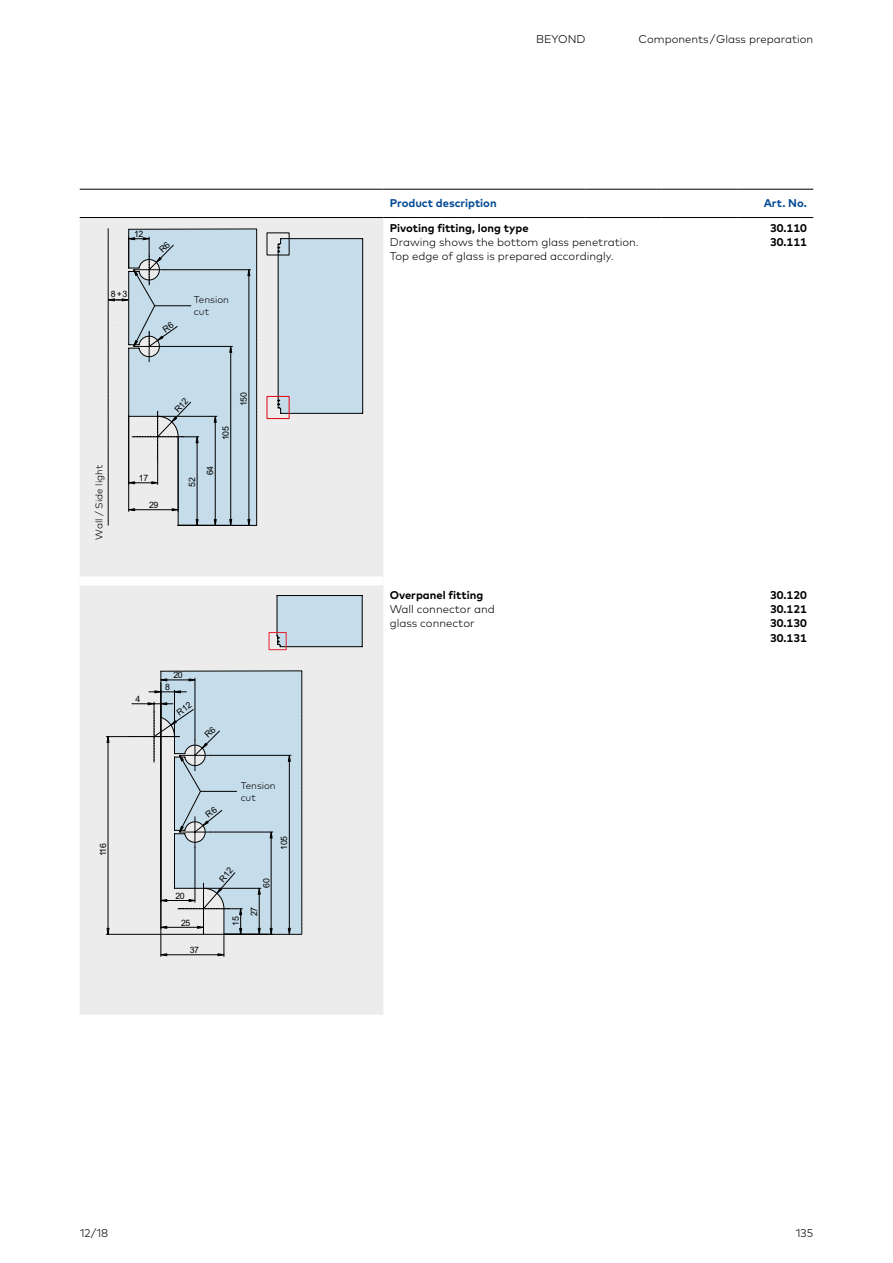
<style>
.page{position:relative;width:893px;height:1263px;background:#fff}
.page>*{position:absolute;margin:0;border:0;box-sizing:border-box;transform-origin:0 0}
.t1{font:300 11.25px/14.2px "Mark Pro";color:#000}
.t2{font:700 11.25px/14.2px "Mark Pro";color:#000}
.t3{font:700 11.25px "Mark Pro";color:#004993}
.t4{font:300 9.75px/12px "Mark Pro";color:#000}
.t5{font:8.7px "Arial";letter-spacing:-.05em;color:#000}
</style>
<div class="page">
<div style="left:80px;top:218px;width:303px;height:797px;background:#ececed"></div>
<div style="left:80px;top:576px;width:303px;height:9px;background:#fff"></div>
<hr style="left:80px;top:189px;width:303px;height:1px;background:#000">
<hr style="left:80px;top:217px;width:303px;height:1px;background:#000">
<hr style="left:585px;top:189px;width:76px;height:1px;background:#000">
<hr style="left:661px;top:189px;width:76px;height:1px;background:#000">
<hr style="left:737px;top:189px;width:76px;height:1px;background:#000">
<hr style="left:585px;top:217px;width:76px;height:1px;background:#000">
<hr style="left:661px;top:217px;width:76px;height:1px;background:#000">
<hr style="left:737px;top:217px;width:76px;height:1px;background:#000">
<hr style="left:383px;top:189px;width:202px;height:1px;background:#000">
<hr style="left:383px;top:217px;width:202px;height:1px;background:#000">
<div style="left:92px;top:224px;width:279px;height:340px;background:#ececed"></div>
<svg style="left:257px;top:229px;width:106px;height:297px;background:#d5dfe6"></svg>
<div style="left:267px;top:396px;width:22px;height:23px;border:1px solid #e3000f"></div>
<div style="left:92px;top:591px;width:279px;height:411px;background:#ececed"></div>
<svg style="left:160px;top:595px;width:203px;height:340px;background:#e4e7ea"></svg>
<div style="left:269px;top:632px;width:17px;height:18px;border:1px solid #e5202e"></div>
<svg style="left:106px;top:228px;width:151px;height:300px;background:#c2d1db"></svg>
<svg style="left:106px;top:670px;width:196px;height:287px;background:#cdd9e0"></svg>
<p class="t1" style="left:536px;top:31px;width:51px">BEYOND</p>
<p class="t1" style="left:639px;top:31px;width:176px">Components / Glass preparation</p>
<p class="t5" style="left:134px;top:228px;width:11px">12</p>
<p class="t5" style="left:111px;top:288px;width:18px">8 + 3</p>
<p class="t4" style="left:194px;top:293px;width:37px">Tension cut</p>
<p class="t4" style="left:92px;top:540px;width:76px;rotate:-90deg">Wall / Side light</p>
<p class="t5" style="left:139px;top:472px;width:11px">17</p>
<p class="t5" style="left:149px;top:499px;width:11px">29</p>
<p class="t5" style="left:186px;top:487px;width:11px;rotate:-90deg">52</p>
<p class="t5" style="left:220px;top:440px;width:15px;rotate:-90deg">105</p>
<p class="t5" style="left:205px;top:475px;width:11px;rotate:-90deg">64</p>
<p class="t5" style="left:238px;top:406px;width:16px;rotate:-90deg">150</p>
<p class="t5" style="left:136px;top:693px;width:6px">4</p>
<p class="t5" style="left:174px;top:670px;width:11px">20</p>
<p class="t5" style="left:165px;top:681px;width:6px">8</p>
<p class="t5" style="left:97px;top:856px;width:15px;rotate:-90deg">116</p>
<p class="t5" style="left:175px;top:890px;width:11px">20</p>
<p class="t5" style="left:181px;top:917px;width:11px">25</p>
<p class="t5" style="left:190px;top:944px;width:11px">37</p>
<p class="t4" style="left:241px;top:779px;width:37px">Tension cut</p>
<p class="t5" style="left:279px;top:849px;width:15px;rotate:-90deg">105</p>
<p class="t5" style="left:230px;top:925px;width:11px;rotate:-90deg">15</p>
<p class="t5" style="left:261px;top:888px;width:11px;rotate:-90deg">60</p>
<p class="t5" style="left:248px;top:916px;width:11px;rotate:-90deg">27</p>
<p class="t3" style="left:390px;top:194px;width:108px">Product description</p>
<p class="t3" style="left:764px;top:194px;width:45px">Art. No.</p>
<p class="t2" style="left:390px;top:220px;width:140px">Pivoting fitting, long type</p>
<p class="t1" style="left:390px;top:234px;width:251px">Drawing shows the bottom glass penetration.<br>Top edge of glass is prepared accord ingly.</p>
<p class="t2" style="left:390px;top:587px;width:95px">Overpanel fitting</p>
<p class="t1" style="left:390px;top:601px;width:107px">Wall connector and glass connector</p>
<p class="t2" style="left:770px;top:220px;width:38px">30.110<br>30.111</p>
<p class="t2" style="left:770px;top:587px;width:38px;text-align:justify">30.120<br>30.121<br>30.130<br>30.131</p>
<p class="t1" style="left:80px;top:1225px;width:30px">12/18</p>
<p class="t1" style="left:793px;top:1225px;width:22px">109</p>
<p class="t1" style="left:796px;top:1225px;width:19px">135</p>
</div>
